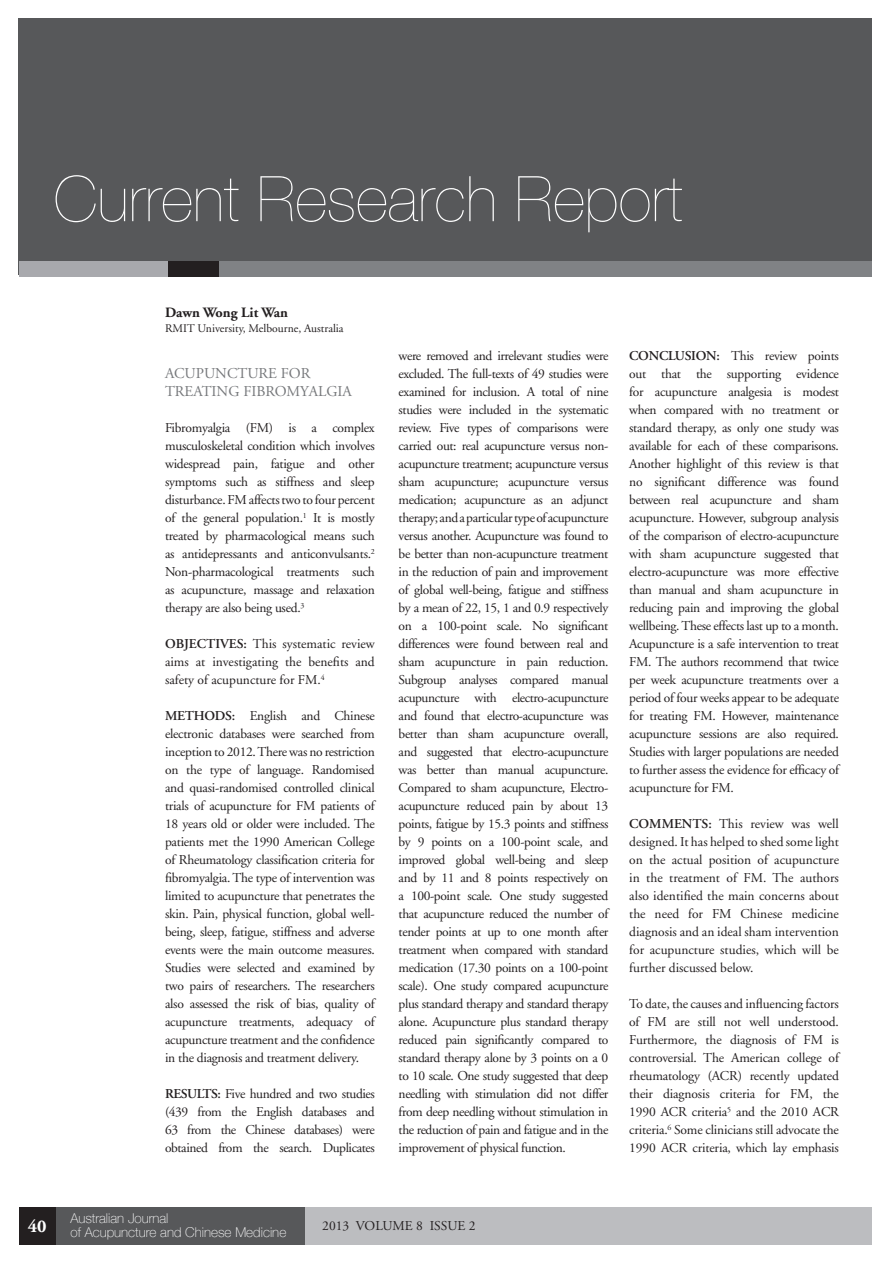
<style>
.page{position:relative;width:893px;height:1263px;background:#fff}
.page>*{position:absolute;margin:0;border:0;box-sizing:border-box;transform-origin:0 0}
.article_title_page_m{font:200 63px "Helvetica Neue";color:#fff}
.t1{font:700 18px "Adobe Garamond Pro";color:#fff}
.article_-_subhead{font:15px/18px "Adobe Garamond";color:#76787b}
.titlepg_author_body{font:700 14.25px "Adobe Garamond";color:#231f20}
.article_body{font:13.5px/18px "Adobe Garamond";letter-spacing:-.02em;color:#231f20;text-align:justify}
.footer_-_title{font:100 13.5px "Helvetica Neue";color:#fff}
.footer_-_volume__iss{font:13.5px "Adobe Garamond Pro";color:#231f20}
.titlepg_author_body-2{font:11.7px "Adobe Garamond";color:#231f20}
.s1{font-weight:600}
</style>
<div class="page">
<div style="left:19px;top:1207px;width:853px;height:37px;background:#bcbdc0"></div>
<div style="left:55px;top:1207px;width:250px;height:37px;background:#57585a"></div>
<div style="left:19px;top:1207px;width:37px;height:37px;background:#231f20"></div>
<div style="left:19px;top:18px;width:853px;height:257px;background:#57585a"></div>
<div style="left:19px;top:261px;width:853px;height:15px;background:#a8a9ad"></div>
<div style="left:168px;top:261px;width:704px;height:15px;background:#231f20"></div>
<div style="left:219px;top:261px;width:653px;height:15px;background:#808285"></div>
<p class="article_title_page_m" style="left:54px;top:163px;width:630px">Current Research Report</p>
<p class="t1" style="left:28px;top:1216px;width:20px">40</p>
<p class="titlepg_author_body" style="left:165px;top:304px;width:124px">Dawn Wong Lit Wan</p>
<p class="titlepg_author_body-2" style="left:165px;top:322px;width:180px">RMIT University, Melbourne, Australia</p>
<p class="article_-_subhead" style="left:165px;top:365px;width:188px">ACUPUNCTURE FOR<br>TREATING FIBROMYALGIA</p>
<p class="article_body" style="left:165px;top:419px;width:211px">Fibromyalgia (FM) is a complex musculoskeletal condition which involves widespread pain, fatigue and other symptoms such as stiffness and sleep disturbance. FM affects two to four percent of the general population.<sup>1</sup> It is mostly treated by pharmacological means such as antidepressants and anticonvulsants.<sup>2<br></sup>Non-pharmacological treatments such as acupuncture, massage and relaxation therapy are also being used.<sup>3</sup></p>
<p class="article_body" style="left:165px;top:635px;width:211px"><span class="s1">OBJECTIVES:</span> This systematic review aims at investigating the benefits and safety of acupuncture for FM.<sup>4</sup></p>
<p class="article_body" style="left:165px;top:707px;width:211px"><span class="s1">METHODS:</span> English and Chinese electronic databases were searched from inception to 2012. There was no restriction on the type of language. Randomised and quasi-randomised controlled clinical trials of acupuncture for FM patients of 18 years old or older were included. The patients met the 1990 American College of Rheumatology classification criteria for fibromyalgia. The type of intervention was limited to acupuncture that penetrates the skin. Pain, physical function, global well&shy;being, sleep, fatigue, stiffness and adverse events were the main outcome measures.<br>Studies were selected and examined by two pairs of researchers. The researchers also assessed the risk of bias, quality of acupuncture treatments, adequacy of acupuncture treatment and the confidence in the diagnosis and treatment delivery.</p>
<p class="article_body" style="left:165px;top:1085px;width:211px"><span class="s1">RESULTS:</span> Five hundred and two studies (439 from the English databases and 63 from the Chinese databases) were obtained from the search. Duplicates</p>
<p class="article_body" style="left:399px;top:347px;width:211px">were removed and irrelevant studies were excluded. The full-texts of 49 studies were examined for inclusion. A total of nine studies were included in the systematic review. Five types of comparisons were carried out: real acupuncture versus non&shy;acupuncture treatment; acupuncture versus sham acupuncture; acupuncture versus medication; acupuncture as an adjunct therapy; and a particular type of acupuncture versus another. Acupuncture was found to be better than non-acupuncture treatment in the reduction of pain and improvement of global well-being, fatigue and stiffness by a mean of 22, 15, 1 and 0.9 respectively on a 100-point scale. No significant differences were found between real and sham acupuncture in pain reduction.<br>Subgroup analyses compared manual acupuncture with electro-acupuncture and found that electro-acupuncture was better than sham acupuncture overall, and suggested that electro-acupuncture was better than manual acupuncture.<br>Compared to sham acupuncture, Electro&shy;acupuncture reduced pain by about 13 points, fatigue by 15.3 points and stiffness by 9 points on a 100-point scale, and improved global well-being and sleep and by 11 and 8 points respectively on a 100-point scale. One study suggested that acupuncture reduced the number of tender points at up to one month after treatment when compared with standard medication (17.30 points on a 100-point scale). One study compared acupuncture plus standard therapy and standard therapy alone. Acupuncture plus standard therapy reduced pain significantly compared to standard therapy alone by 3 points on a 0 to 10 scale. One study suggested that deep needling with stimulation did not differ from deep needling without stimulation in the reduction of pain and fatigue and in the improvement of physical function.</p>
<p class="article_body" style="left:629px;top:347px;width:211px"><span class="s1">CONCLUSION:</span> This review points out that the supporting evidence for acupuncture analgesia is modest when compared with no treatment or standard therapy, as only one study was available for each of these comparisons.<br>Another highlight of this review is that no significant difference was found between real acupuncture and sham acupuncture. However, subgroup analysis of the comparison of electro-acupuncture with sham acupuncture suggested that electro-acupuncture was more effective than manual and sham acupuncture in reducing pain and improving the global wellbeing. These effects last up to a month.<br>Acupuncture is a safe intervention to treat FM. The authors recommend that twice per week acupuncture treatments over a period of four weeks appear to be adequate for treating FM. However, maintenance acupuncture sessions are also required.<br>Studies with larger populations are needed to further assess the evidence for efficacy of acupuncture for FM.</p>
<p class="article_body" style="left:629px;top:815px;width:211px"><span class="s1">COMMENTS:</span> This review was well designed. It has helped to shed some light on the actual position of acupuncture in the treatment of FM. The authors also identified the main concerns about the need for FM Chinese medicine diagnosis and an ideal sham intervention for acupuncture studies, which will be further discussed below.</p>
<p class="article_body" style="left:629px;top:995px;width:211px">To date, the causes and influencing factors of FM are still not well understood.<br>Furthermore, the diagnosis of FM is controversial. The American college of rheumatology (ACR) recently updated their diagnosis criteria for FM, the 1990 ACR criteria<sup>5</sup> and the 2010 ACR criteria.<sup>6</sup> Some clinicians still advocate the 1990 ACR criteria, which lay emphasis</p>
<p class="footer_-_title" style="left:70px;top:1211px;width:100px">Australian Journal</p>
<p class="footer_-_title" style="left:70px;top:1224px;width:217px">of Acupuncture and Chinese Medicine</p>
<p class="footer_-_volume__iss" style="left:322px;top:1217px;width:155px">2013 VOLUME 8 ISSUE 2</p>
</div>
